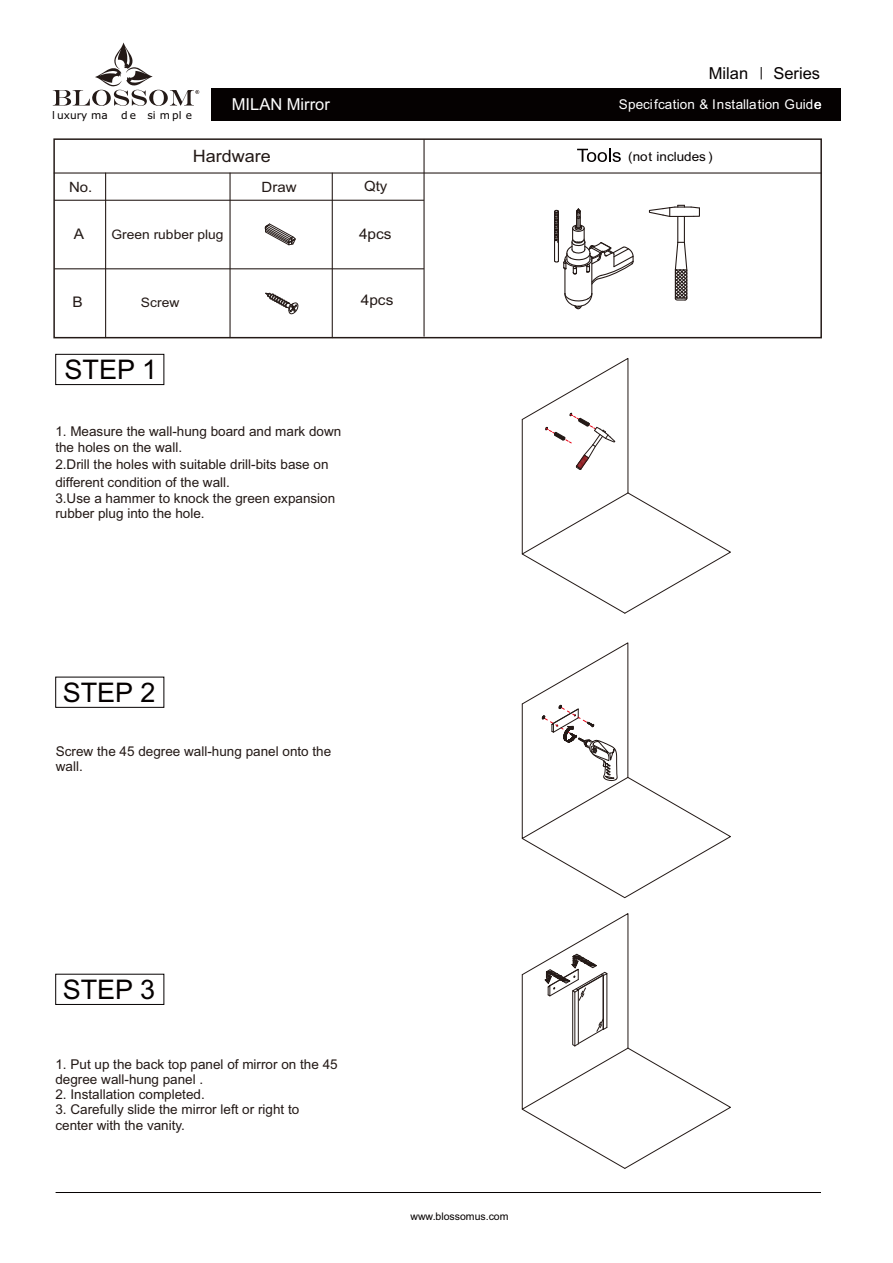
<style>
.page{position:relative;width:893px;height:1263px;background:#fff}
.page>*{position:absolute;margin:0;border:0;box-sizing:border-box;transform-origin:0 0}
.t1{font:27px "Arial";color:#050101}
.t2{font:17.1px "Arial";color:#231916;scale:1.06 1}
.t3{font:16.5px "Arial";color:#fff}
.t4{font:16.5px "Arial";color:#050101}
.t5{font:14.55px "Arial";color:#231916;scale:1.06 1}
.t6{font:14.25px "Arial";color:#231916;scale:1.06 1}
.t7{font:13.5px/15.1px "Arial";color:#231916}
.t8{font:13.5px "Arial";color:#fff}
.t9{font:13.05px "Arial";color:#231916;scale:1.06 1}
.t10{font:12.75px "Arial";color:#050101;scale:1.06 1}
.t11{font:10.5px "Arial";color:#050101}
.t12{font:10.5px "Verdana";color:#050101}
</style>
<div class="page">
<hr style="left:56px;top:1192px;width:765px;height:1px;background:#050101">
<div style="left:55px;top:354px;width:109px;height:31px;border:1px solid #050101"></div>
<div style="left:55px;top:677px;width:109px;height:31px;border:1px solid #050101"></div>
<div style="left:55px;top:974px;width:109px;height:31px;border:1px solid #050101"></div>
<svg style="left:522px;top:642px;width:209px;height:256px"></svg>
<svg style="left:522px;top:358px;width:209px;height:256px"></svg>
<svg style="left:522px;top:913px;width:209px;height:256px"></svg>
<div style="left:211px;top:88px;width:629px;height:33px;background:#050101"></div>
<svg style="left:53px;top:43px;width:146px;height:63px"></svg>
<svg style="left:761px;top:67px;width:1px;height:12px"></svg>
<div style="left:53px;top:138px;width:769px;height:200px;border:2px solid #241a17"></div>
<hr style="left:105px;top:173px;width:1px;height:165px;background:#231916">
<hr style="left:55px;top:200px;width:369px;height:1px;background:#231916">
<hr style="left:332px;top:173px;width:1px;height:165px;background:#231916">
<hr style="left:229px;top:173px;width:2px;height:165px;background:#231916">
<hr style="left:55px;top:268px;width:369px;height:1px;background:#231916">
<hr style="left:54px;top:172px;width:767px;height:2px;background:#231916">
<svg style="left:648px;top:205px;width:52px;height:96px"></svg>
<svg style="left:554px;top:208px;width:80px;height:102px"></svg>
<svg style="left:577px;top:149px;width:44px;height:13px"></svg>
<hr style="left:423px;top:140px;width:2px;height:196px;background:#231916">
<svg style="left:264px;top:223px;width:32px;height:23px"></svg>
<svg style="left:265px;top:293px;width:34px;height:21px"></svg>
<p class="t12" style="left:52px;top:111px;width:57px">l uxury ma</p>
<p class="t12" style="left:121px;top:111px;width:73px">de si mpl e</p>
<p class="t3" style="left:232px;top:98px;width:100px">MILAN Mirror</p>
<p class="t2" style="left:193px;top:149px;width:75px">Hardware</p>
<p class="t6" style="left:69px;top:181px;width:24px">No.</p>
<p class="t6" style="left:262px;top:182px;width:35px">Draw</p>
<p class="t6" style="left:364px;top:181px;width:24px">Qty</p>
<p class="t9" style="left:111px;top:230px;width:107px">Green rubber plug</p>
<p class="t5" style="left:74px;top:229px;width:11px">A</p>
<p class="t5" style="left:359px;top:228px;width:32px">4pcs</p>
<p class="t5" style="left:73px;top:297px;width:11px">B</p>
<p class="t5" style="left:361px;top:295px;width:32px">4pcs</p>
<p class="t9" style="left:141px;top:298px;width:38px">Screw</p>
<h1 class="t1" style="left:65px;top:359px;width:94px">STEP 1</h1>
<p class="t7" style="left:55px;top:425px;width:287px">1. Measure the wall-hung board and mark down the holes on the wall.</p>
<p class="t7" style="left:55px;top:456px;width:275px;line-height:18.1px">2.Drill the holes with suitable drill-bits base on different condition of the wall.</p>
<p class="t7" style="left:55px;top:492px;width:281px">3.Use a hammer to knock the green expansion rubber plug into the hole.</p>
<h1 class="t1" style="left:63px;top:682px;width:94px">STEP 2</h1>
<p class="t7" style="left:56px;top:744px;width:277px">Screw the 45 degree wall-hung panel onto the wall.</p>
<h1 class="t1" style="left:63px;top:979px;width:94px">STEP 3</h1>
<p class="t7" style="left:55px;top:1058px;width:284px">1. Put up the back top panel of mirror on the 45 degree wall-hung panel .</p>
<p class="t7" style="left:55px;top:1088px;width:151px">2. Installation completed.</p>
<p class="t7" style="left:55px;top:1103px;width:245px">3. Carefully slide the mirror left or right to center with the vanity.</p>
<p class="t11" style="left:410px;top:1212px;width:100px">www.blossomus.com</p>
<p class="t4" style="left:709px;top:67px;width:41px">Milan</p>
<p class="t4" style="left:773px;top:67px;width:48px">Series</p>
<p class="t8" style="left:619px;top:99px;width:204px">Specifcation &amp; Installation Guide</p>
<p class="t10" style="left:628px;top:152px;width:81px">(not includes )</p>
</div>
